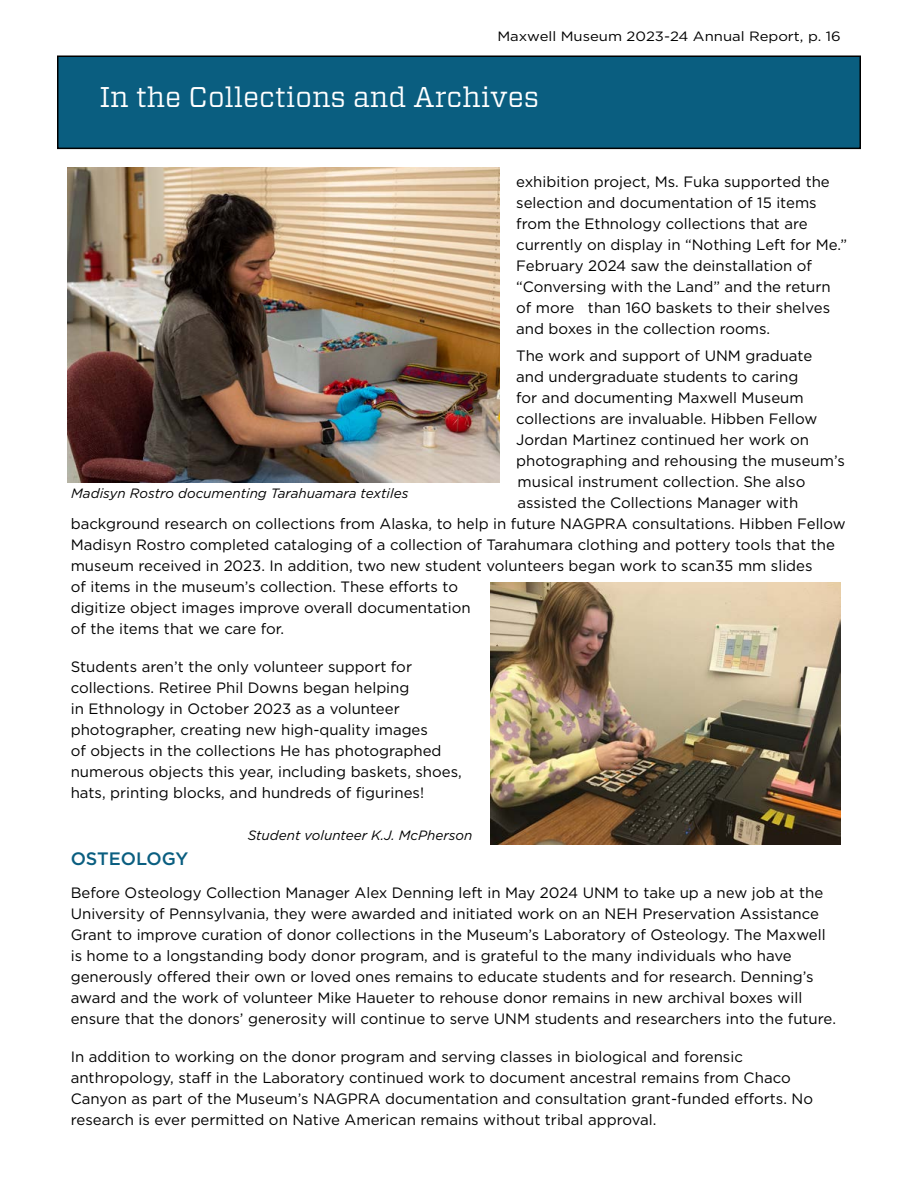
<style>
.page{position:relative;width:918px;height:1188px;background:#fff}
.page>*{position:absolute;margin:0;border:0;box-sizing:border-box;transform-origin:0 0}
.t1{font:28.5px "Vitesse";color:#fff}
.t2{font:500 18px "Gotham";letter-spacing:-.005em;color:#0a5e80}
.t3{font:15px/21px "Gotham";color:#000}
.t4{font:italic 13.5px "Gotham";color:#000}
.t5{font:13.5px "Gotham";color:#000;scale:1.1 1}
</style>
<div class="page">
<div style="left:58px;top:56px;width:802px;height:92px;background:#0a5e80"></div>
<div style="left:57px;top:56px;width:804px;height:93px;border:2px solid #000"></div>
<img style="left:491px;top:582px;width:349px;height:262px">
<img style="left:68px;top:167px;width:432px;height:315px">
<p class="t5" style="left:497px;top:28px;width:314px">Maxwell Museum 2023-24 Annual Report, p. 16</p>
<h1 class="t1" style="left:99px;top:78px;width:441px">In the Collections and Archives</h1>
<p class="t3" style="left:516px;top:171px;width:333px">exhibition project, Ms. Fuka supported the selection and documentation of 15 items from the Ethnology collections that are currently on display in “Nothing Left for Me.” February 2024 saw the deinstallation of “Conversing with the Land” and the return of more than 160 baskets to their shelves and boxes in the collection rooms.</p>
<p class="t3" style="left:516px;top:345px;width:298px">The work and support of UNM graduate</p>
<p class="t3" style="left:516px;top:366px;width:284px">and undergraduate students to caring</p>
<p class="t3" style="left:516px;top:387px;width:289px">for and documenting Maxwell Museum</p>
<p class="t3" style="left:516px;top:408px;width:303px">collections are invaluable. Hibben Fellow</p>
<p class="t3" style="left:516px;top:429px;width:294px">Jordan Martinez continued her work on</p>
<p class="t3" style="left:516px;top:450px;width:330px">photographing and rehousing the museum’s</p>
<p class="t3" style="left:518px;top:471px;width:289px">musical instrument collection. She also</p>
<p class="t3" style="left:518px;top:492px;width:282px">assisted the Collections Manager with</p>
<p class="t3" style="left:71px;top:513px;width:777px">background research on collections from Alaska, to help in future NAGPRA consultations. Hibben Fellow</p>
<p class="t3" style="left:71px;top:534px;width:766px">Madisyn Rostro completed cataloging of a collection of Tarahumara clothing and pottery tools that the</p>
<p class="t3" style="left:71px;top:555px;width:743px">museum received in 2023. In addition, two new student volunteers began work to scan35 mm slides</p>
<p class="t3" style="left:71px;top:576px;width:389px">of items in the museum’s collection. These efforts to</p>
<p class="t3" style="left:71px;top:597px;width:401px">digitize object images improve overall documentation</p>
<p class="t3" style="left:71px;top:618px;width:215px">of the items that we care for.</p>
<p class="t3" style="left:71px;top:656px;width:393px">Students aren’t the only volunteer support for collections. Retiree Phil Downs began helping<br>in Ethnology in October 2023 as a volunteer photographer, creating new high-quality images<br>of objects in the collections He has photographed numerous objects this year, including baskets, shoes, hats, printing blocks, and hundreds of figurines!</p>
<p class="t4" style="left:71px;top:485px;width:339px">Madisyn Rostro documenting Tarahuamara textiles</p>
<p class="t4" style="left:248px;top:827px;width:226px">Student volunteer K.J. McPherson</p>
<p class="t2" style="left:71px;top:847px;width:119px">OSTEOLOGY</p>
<p class="t3" style="left:71px;top:882px;width:767px">Before Osteology Collection Manager Alex Denning left in May 2024 UNM to take up a new job at the University of Pennsylvania, they were awarded and initiated work on an NEH Preservation Assistance Grant to improve curation of donor collections in the Museum’s Laboratory of Osteology. The Maxwell is home to a longstanding body donor program, and is grateful to the many individuals who have generously offered their own or loved ones remains to educate students and for research. Denning’s award and the work of volunteer Mike Haueter to rehouse donor remains in new archival boxes will ensure that the donors’ generosity will continue to serve UNM students and researchers into the future.</p>
<p class="t3" style="left:71px;top:1046px;width:744px">In addition to working on the donor program and serving classes in biological and forensic anthropology, staff in the Laboratory continued work to document ancestral remains from Chaco Canyon as part of the Museum’s NAGPRA documentation and consultation grant-funded efforts. No research is ever permitted on Native American remains without tribal approval.</p>
</div>
